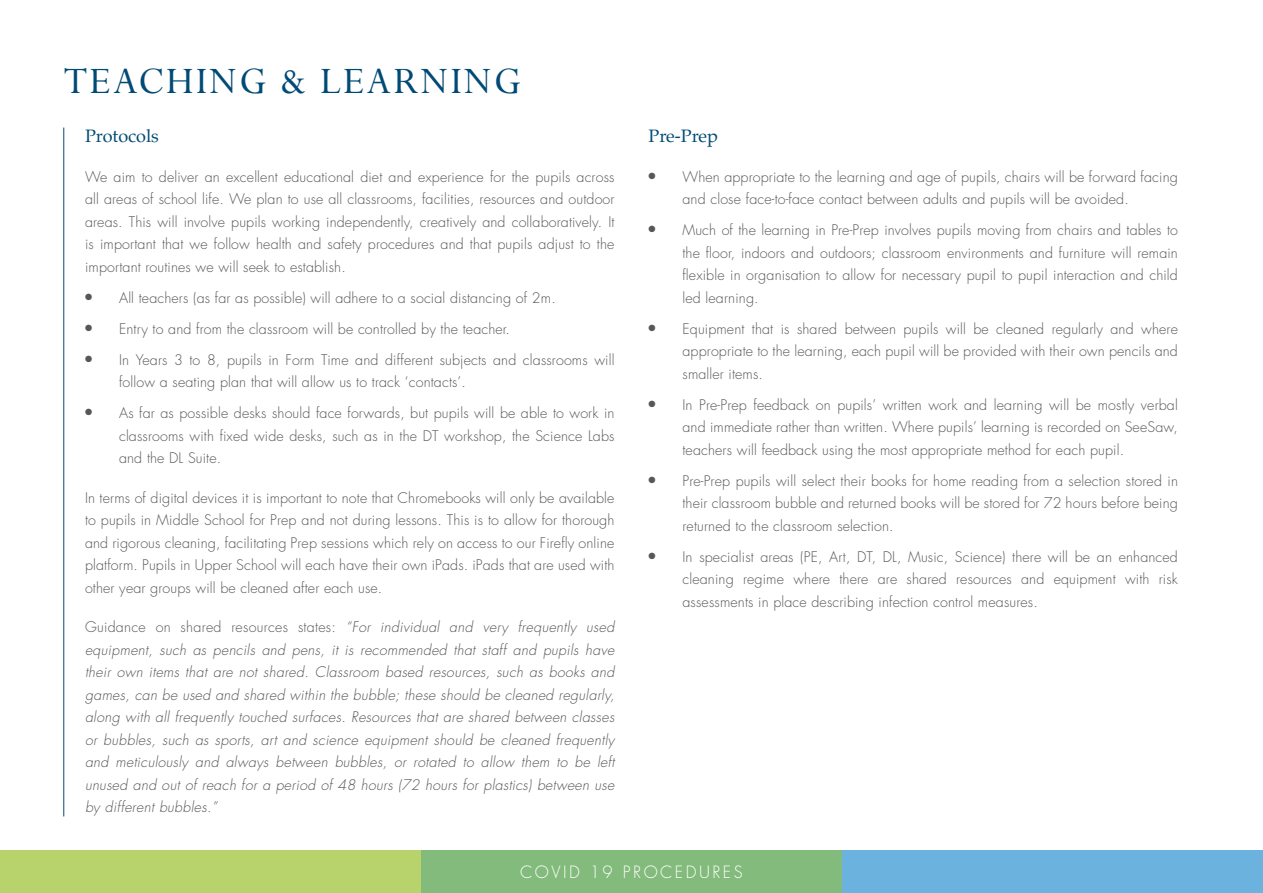
<style>
.page{position:relative;width:1263px;height:893px;background:#fff}
.page>*{position:absolute;margin:0;border:0;box-sizing:border-box;transform-origin:0 0}
.t1{font:42px "Perpetua";letter-spacing:.05em;color:#004a75}
.t2{font:18px "Palatino";color:#004a75}
.t3{font:300 16.5px "Futura";letter-spacing:.15em;color:#fff}
.t4{font:300 14.25px/22.5px "Futura";letter-spacing:.01em;color:#575756;text-align:justify}
.t5{font:italic 300 14.25px/22.5px "Futura";letter-spacing:.02em;color:#575756;text-align:justify}
.s1{font-style:normal}
</style>
<div class="page">
<div style="left:0;top:850px;width:421px;height:43px;background:#b9d36c"></div>
<div style="left:421px;top:850px;width:421px;height:43px;background:#83bb7c"></div>
<div style="left:842px;top:850px;width:421px;height:43px;background:#6bb3de"></div>
<hr style="left:63px;top:128px;width:1px;height:688px;background:#004a75">
<p class="t1" style="left:64px;top:59px;width:459px">TEACHING &amp; LEARNING</p>
<p class="t2" style="left:85px;top:121px;width:75px">Protocols</p>
<p class="t4" style="left:85px;top:166px;width:531px">We aim to deliver an excellent educational diet and experience for the pupils across all areas of school life. We plan to use all classrooms, facilities, resources and outdoor areas. This will involve pupils working independently, creatively and collaboratively. It is important that we follow health and safety procedures and that pupils adjust to the important routines we will seek to establish.</p>
<p class="t4" style="left:85px;top:287px;width:472px">● All teachers (as far as possible) will adhere to a social distancing of 2m.</p>
<p class="t4" style="left:85px;top:318px;width:426px">● Entry to and from the classroom will be controlled by the teacher.</p>
<p class="t4" style="left:119px;top:349px;width:497px;text-indent:-34px">● In Years 3 to 8, pupils in Form Time and different subjects and classrooms will follow a seating plan that will allow us to track ‘contacts’.</p>
<p class="t4" style="left:119px;top:402px;width:497px;text-indent:-34px">● As far as possible desks should face forwards, but pupils will be able to work in classrooms with fixed wide desks, such as in the DT workshop, the Science Labs and the DL Suite.</p>
<p class="t4" style="left:85px;top:487px;width:531px">In terms of digital devices it is important to note that Chromebooks will only be available to pupils in Middle School for Prep and not during lessons. This is to allow for thorough and rigorous cleaning, facilitating Prep sessions which rely on access to our Firefly online platform. Pupils in Upper School will each have their own iPads. iPads that are used with other year groups will be cleaned after each use.</p>
<p class="t5" style="left:85px;top:616px;width:531px"><span class="s1">Guidance on shared resources states:</span> “For individual and very frequently used equipment, such as pencils and pens, it is recommended that staff and pupils have their own items that are not shared. Classroom based resources, such as books and games, can be used and shared within the bubble; these should be cleaned regularly, along with all frequently touched surfaces. Resources that are shared between classes or bubbles, such as sports, art and science equipment should be cleaned frequently and meticulously and always between bubbles, or rotated to allow them to be left unused and out of reach for a period of 48 hours (72 hours for plastics) between use by different bubbles.”</p>
<p class="t2" style="left:648px;top:121px;width:71px">Pre-Prep</p>
<p class="t4" style="left:682px;top:166px;width:497px;text-indent:-34px">● When appropriate to the learning and age of pupils, chairs will be forward facing and close face-to-face contact between adults and pupils will be avoided.</p>
<p class="t4" style="left:682px;top:219px;width:497px;text-indent:-34px">● Much of the learning in Pre-Prep involves pupils moving from chairs and tables to the floor, indoors and outdoors; classroom environments and furniture will remain flexible in organisation to allow for necessary pupil to pupil interaction and child led learning.</p>
<p class="t4" style="left:682px;top:318px;width:497px;text-indent:-34px">● Equipment that is shared between pupils will be cleaned regularly and where appropriate to the learning, each pupil will be provided with their own pencils and smaller items.</p>
<p class="t4" style="left:682px;top:394px;width:497px;text-indent:-34px">● In Pre-Prep feedback on pupils’ written work and learning will be mostly verbal and immediate rather than written. Where pupils’ learning is recorded on SeeSaw, teachers will feedback using the most appropriate method for each pupil.</p>
<p class="t4" style="left:682px;top:470px;width:497px;text-indent:-34px">● Pre-Prep pupils will select their books for home reading from a selection stored in their classroom bubble and returned books will be stored for 72 hours before being returned to the classroom selection.</p>
<p class="t4" style="left:682px;top:546px;width:497px;text-indent:-34px">● In specialist areas (PE, Art, DT, DL, Music, Science) there will be an enhanced cleaning regime where there are shared resources and equipment with risk assessments in place describing infection control measures.</p>
<p class="t3" style="left:520px;top:862px;width:224px">COVID 19 PROCEDURES</p>
</div>
